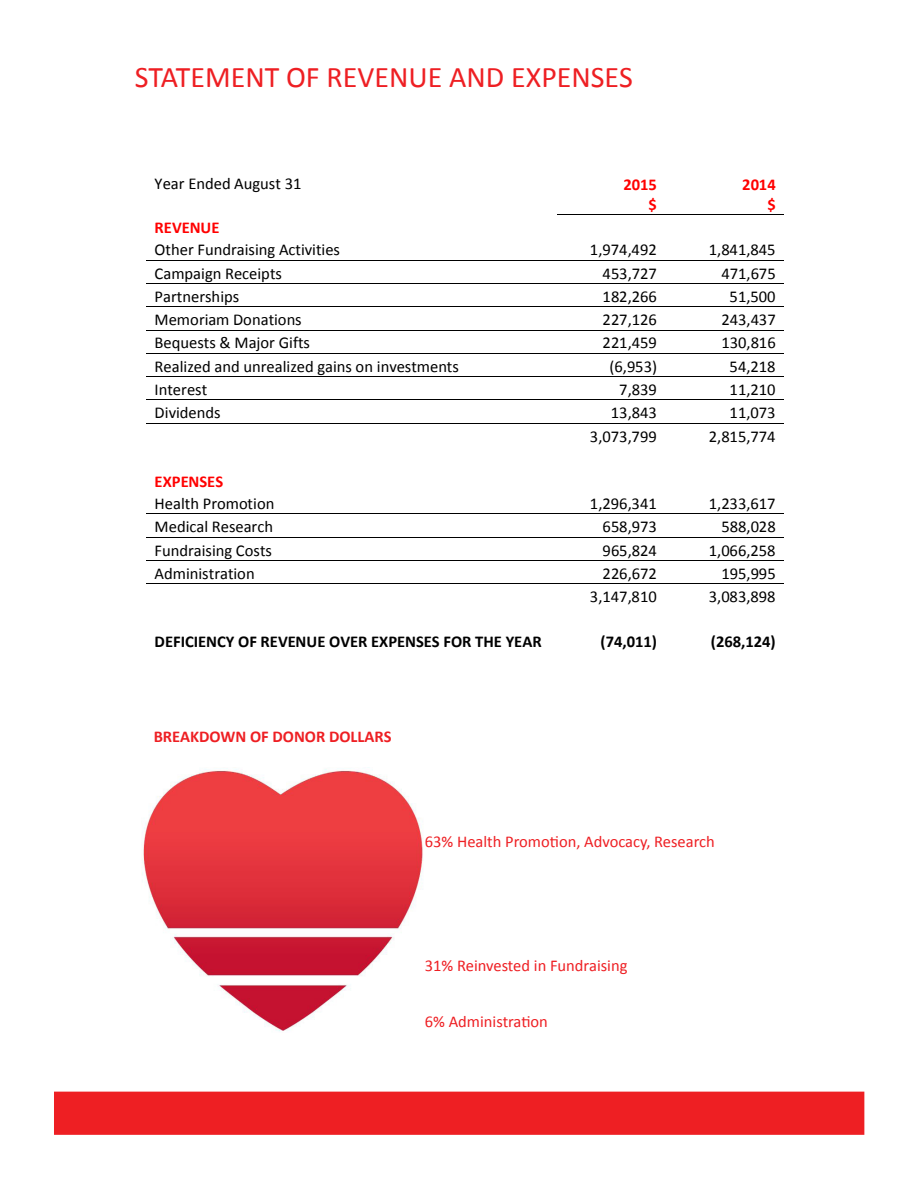
<style>
.page{position:relative;width:918px;height:1188px;background:#fff}
.page>*{position:absolute;margin:0;border:0;box-sizing:border-box;transform-origin:0 0}
.t1{font:30px "Calibri";color:#ee1f23}
.t2{font:16.5px/22.5px "Calibri";color:#000}
.t3{font:16.5px "Calibri";color:#ee1f23}
.t4{font:700 16.5px "Calibri";color:#000}
.t5{font:700 16.5px "Calibri";color:#ee1f23}
.t6{font:700 16.5px/20.1px "Calibri";letter-spacing:.005em;color:#f00;text-align:right}
.s1{font-weight:700;color:#f00}
</style>
<div class="page">
<hr style="left:557px;top:214px;width:108px;height:1px;background:#000">
<hr style="left:666px;top:214px;width:118px;height:1px;background:#000">
<hr style="left:147px;top:260px;width:410px;height:1px;background:#000">
<hr style="left:558px;top:260px;width:107px;height:1px;background:#000">
<hr style="left:666px;top:260px;width:118px;height:1px;background:#000">
<hr style="left:147px;top:283px;width:410px;height:1px;background:#000">
<hr style="left:558px;top:283px;width:107px;height:1px;background:#000">
<hr style="left:666px;top:283px;width:118px;height:1px;background:#000">
<hr style="left:147px;top:307px;width:410px;height:1px;background:#000">
<hr style="left:558px;top:307px;width:107px;height:1px;background:#000">
<hr style="left:666px;top:307px;width:118px;height:1px;background:#000">
<hr style="left:147px;top:330px;width:410px;height:1px;background:#000">
<hr style="left:558px;top:330px;width:107px;height:1px;background:#000">
<hr style="left:666px;top:330px;width:118px;height:1px;background:#000">
<hr style="left:147px;top:353px;width:410px;height:1px;background:#000">
<hr style="left:558px;top:353px;width:107px;height:1px;background:#000">
<hr style="left:666px;top:353px;width:118px;height:1px;background:#000">
<hr style="left:147px;top:376px;width:410px;height:1px;background:#000">
<hr style="left:558px;top:376px;width:107px;height:1px;background:#000">
<hr style="left:666px;top:376px;width:118px;height:1px;background:#000">
<hr style="left:147px;top:400px;width:410px;height:1px;background:#000">
<hr style="left:558px;top:400px;width:107px;height:1px;background:#000">
<hr style="left:666px;top:400px;width:118px;height:1px;background:#000">
<hr style="left:147px;top:423px;width:410px;height:1px;background:#000">
<hr style="left:558px;top:423px;width:107px;height:1px;background:#000">
<hr style="left:666px;top:423px;width:118px;height:1px;background:#000">
<hr style="left:147px;top:514px;width:410px;height:1px;background:#000">
<hr style="left:558px;top:514px;width:107px;height:1px;background:#000">
<hr style="left:666px;top:514px;width:118px;height:1px;background:#000">
<hr style="left:147px;top:537px;width:410px;height:1px;background:#000">
<hr style="left:558px;top:537px;width:107px;height:1px;background:#000">
<hr style="left:666px;top:537px;width:118px;height:1px;background:#000">
<hr style="left:147px;top:560px;width:410px;height:1px;background:#000">
<hr style="left:558px;top:560px;width:107px;height:1px;background:#000">
<hr style="left:666px;top:560px;width:118px;height:1px;background:#000">
<hr style="left:147px;top:583px;width:410px;height:1px;background:#000">
<hr style="left:558px;top:583px;width:107px;height:1px;background:#000">
<hr style="left:666px;top:583px;width:118px;height:1px;background:#000">
<div style="left:54px;top:1092px;width:810px;height:43px;background:#ee1f23;border:2px solid #ee1f23"></div>
<img style="left:142px;top:768px;width:281px;height:263px">
<p class="t1" style="left:135px;top:58px;width:499px">STATEMENT OF REVENUE AND EXPENSES</p>
<p class="t2" style="left:155px;top:172px;width:148px">Year Ended August 31</p>
<p class="t6" style="left:623px;top:174px;width:35px">2015 $</p>
<p class="t6" style="left:742px;top:174px;width:35px">2014 $</p>
<p class="t2" style="left:155px;top:216px;width:187px"><span class="s1">REVENUE<br></span>Other Fundraising Activities</p>
<p class="t2" style="left:590px;top:239px;width:68px">1,974,492</p>
<p class="t2" style="left:709px;top:239px;width:68px">1,841,845</p>
<p class="t2" style="left:155px;top:262px;width:129px">Campaign Receipts</p>
<p class="t2" style="left:603px;top:262px;width:56px">453,727</p>
<p class="t2" style="left:721px;top:262px;width:56px">471,675</p>
<p class="t2" style="left:155px;top:285px;width:86px">Partnerships</p>
<p class="t2" style="left:603px;top:285px;width:56px">182,266</p>
<p class="t2" style="left:730px;top:285px;width:47px">51,500</p>
<p class="t2" style="left:155px;top:309px;width:149px">Memoriam Donations</p>
<p class="t2" style="left:603px;top:309px;width:56px">227,126</p>
<p class="t2" style="left:721px;top:309px;width:56px">243,437</p>
<p class="t2" style="left:155px;top:332px;width:157px">Bequests &amp; Major Gifts</p>
<p class="t2" style="left:603px;top:332px;width:56px">221,459</p>
<p class="t2" style="left:721px;top:332px;width:56px">130,816</p>
<p class="t2" style="left:155px;top:355px;width:306px">Realized and unrealized gains on investments</p>
<p class="t2" style="left:609px;top:355px;width:49px">(6,953)</p>
<p class="t2" style="left:730px;top:355px;width:47px">54,218</p>
<p class="t2" style="left:155px;top:378px;width:54px">Interest</p>
<p class="t2" style="left:619px;top:378px;width:39px">7,839</p>
<p class="t2" style="left:730px;top:378px;width:47px">11,210</p>
<p class="t2" style="left:155px;top:401px;width:68px">Dividends</p>
<p class="t2" style="left:611px;top:401px;width:47px">13,843</p>
<p class="t2" style="left:730px;top:401px;width:47px">11,073</p>
<p class="t2" style="left:590px;top:425px;width:68px">3,073,799</p>
<p class="t2" style="left:709px;top:425px;width:68px">2,815,774</p>
<p class="t2" style="left:155px;top:470px;width:121px"><span class="s1">EXPENSES<br></span>Health Promotion</p>
<p class="t2" style="left:590px;top:492px;width:68px">1,296,341</p>
<p class="t2" style="left:709px;top:492px;width:68px">1,233,617</p>
<p class="t2" style="left:155px;top:516px;width:120px">Medical Research</p>
<p class="t2" style="left:603px;top:516px;width:56px">658,973</p>
<p class="t2" style="left:721px;top:516px;width:56px">588,028</p>
<p class="t2" style="left:155px;top:539px;width:119px">Fundraising Costs</p>
<p class="t2" style="left:603px;top:539px;width:56px">965,824</p>
<p class="t2" style="left:709px;top:539px;width:68px">1,066,258</p>
<p class="t2" style="left:155px;top:562px;width:102px">Administration</p>
<p class="t2" style="left:603px;top:562px;width:56px">226,672</p>
<p class="t2" style="left:721px;top:562px;width:56px">195,995</p>
<p class="t2" style="left:590px;top:585px;width:68px">3,147,810</p>
<p class="t2" style="left:709px;top:585px;width:68px">3,083,898</p>
<p class="t4" style="left:155px;top:631px;width:389px">DEFICIENCY OF REVENUE OVER EXPENSES FOR THE YEAR</p>
<p class="t4" style="left:601px;top:631px;width:58px">(74,011)</p>
<p class="t4" style="left:711px;top:631px;width:66px">(268,124)</p>
<p class="t5" style="left:154px;top:726px;width:239px">BREAKDOWN OF DONOR DOLLARS</p>
<p class="t3" style="left:425px;top:831px;width:292px">63% Health Promotion, Advocacy, Research</p>
<p class="t3" style="left:425px;top:955px;width:204px">31% Reinvested in Fundraising</p>
<p class="t3" style="left:425px;top:1011px;width:125px">6% Administration</p>
</div>
